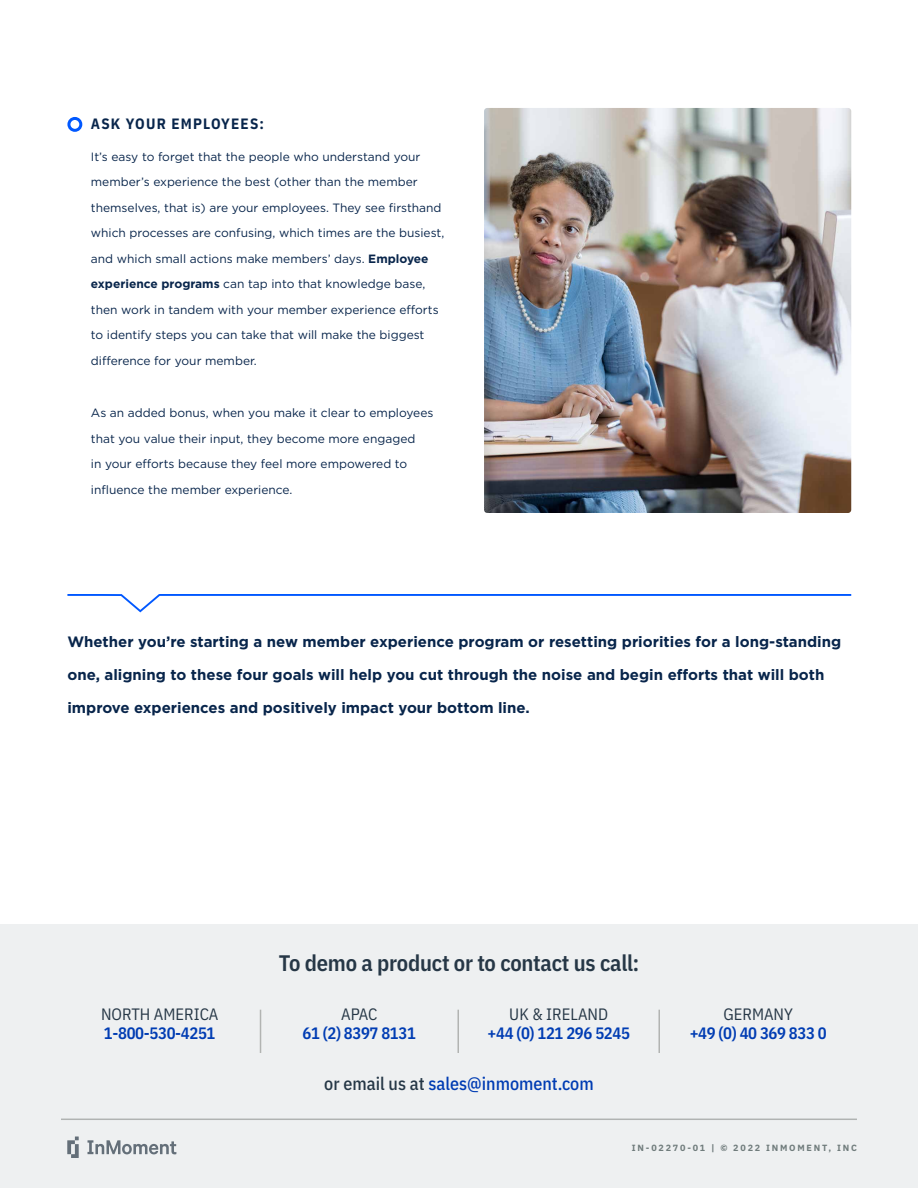
<style>
.page{position:relative;width:918px;height:1188px;background:#fff}
.page>*{position:absolute;margin:0;border:0;box-sizing:border-box;transform-origin:0 0}
.t1{font:600 22.5px "IBM Plex Sans Cond";letter-spacing:-.01em;color:#263746}
.t2{font:500 18px "IBM Plex Sans Cond";color:#003cb3}
.t3{font:600 16.5px "IBM Plex Sans Cond";letter-spacing:-.02em;color:#003cb3}
.t4{font:16.5px "IBM Plex Sans Cond";color:#263746}
.t5{font:700 15px "Gotham";color:#08254b}
.t6{font:700 15px "IBM Plex Sans Cond";letter-spacing:.08em;color:#08254b}
.t7{font:12px/25.5px "Gotham";color:#08254b}
.t8{font:700 9px "IBM Plex Sans";letter-spacing:.2em;color:#707c7c}
.s1{font-weight:700}
.s2{color:#253746}
</style>
<div class="page">
<div style="left:0;top:924px;width:918px;height:264px;background:#eef0f1"></div>
<hr style="left:61px;top:1119px;width:796px;height:1px;background:#b0b3b2">
<hr style="left:260px;top:1010px;width:1px;height:43px;background:#b2b4b2">
<hr style="left:458px;top:1010px;width:1px;height:43px;background:#b2b4b2">
<hr style="left:658px;top:1010px;width:2px;height:43px;background:#b2b4b2">
<svg style="left:67px;top:1136px;width:110px;height:22px"></svg>
<div style="left:67px;top:117px;width:15px;height:15px;border:3px solid #0058ff;border-radius:50%"></div>
<img style="left:484px;top:108px;width:367px;height:405px">
<svg style="left:67px;top:594px;width:785px;height:19px"></svg>
<p class="t6" style="left:91px;top:111px;width:175px">ASK YOUR EMPLOYEES:</p>
<p class="t7" style="left:91px;top:144px;width:355px">It’s easy to forget that the people who understand your member’s experience the best (other than the member themselves, that is) are your employees. They see firsthand which processes are confusing, which times are the busiest, and which small actions make members’ days. <span class="s1">Employee experience programs</span> can tap into that knowledge base, then work in tandem with your member experience efforts to identify steps you can take that will make the biggest difference for your member.</p>
<p class="t7" style="left:91px;top:400px;width:344px">As an added bonus, when you make it clear to employees that you value their input, they become more engaged<br>in your efforts because they feel more empowered to influence the member experience.</p>
<p class="t5" style="left:67px;top:631px;width:775px">Whether you’re starting a new member experience program or resetting priorities for a long-standing</p>
<p class="t5" style="left:67px;top:664px;width:758px">one, aligning to these four goals will help you cut through the noise and begin efforts that will both</p>
<p class="t5" style="left:67px;top:697px;width:464px">improve experiences and positively impact your bottom line.</p>
<h3 class="t4" style="left:101px;top:1001px;width:119px">NORTH AMERICA</h3>
<h3 class="t3" style="left:104px;top:1020px;width:113px">1-800-530-4251</h3>
<h1 class="t1" style="left:279px;top:945px;width:362px">To demo a product or to contact us call:</h1>
<h3 class="t4" style="left:341px;top:1001px;width:38px">APAC</h3>
<h3 class="t3" style="left:302px;top:1020px;width:115px">61 (2) 8397 8131</h3>
<h3 class="t4" style="left:509px;top:1001px;width:100px">UK &amp; IRELAND</h3>
<h3 class="t3" style="left:488px;top:1020px;width:144px">+44 (0) 121 296 5245</h3>
<h2 class="t2" style="left:324px;top:1069px;width:271px"><span class="s2">or email us at</span> sales@inmoment.com</h2>
<h3 class="t4" style="left:724px;top:1001px;width:71px">GERMANY</h3>
<h3 class="t3" style="left:690px;top:1020px;width:139px">+49 (0) 40 369 833 0</h3>
<p class="t8" style="left:632px;top:1141px;width:227px">IN-02270-01 | © 2022 INMOMENT, INC</p>
</div>
